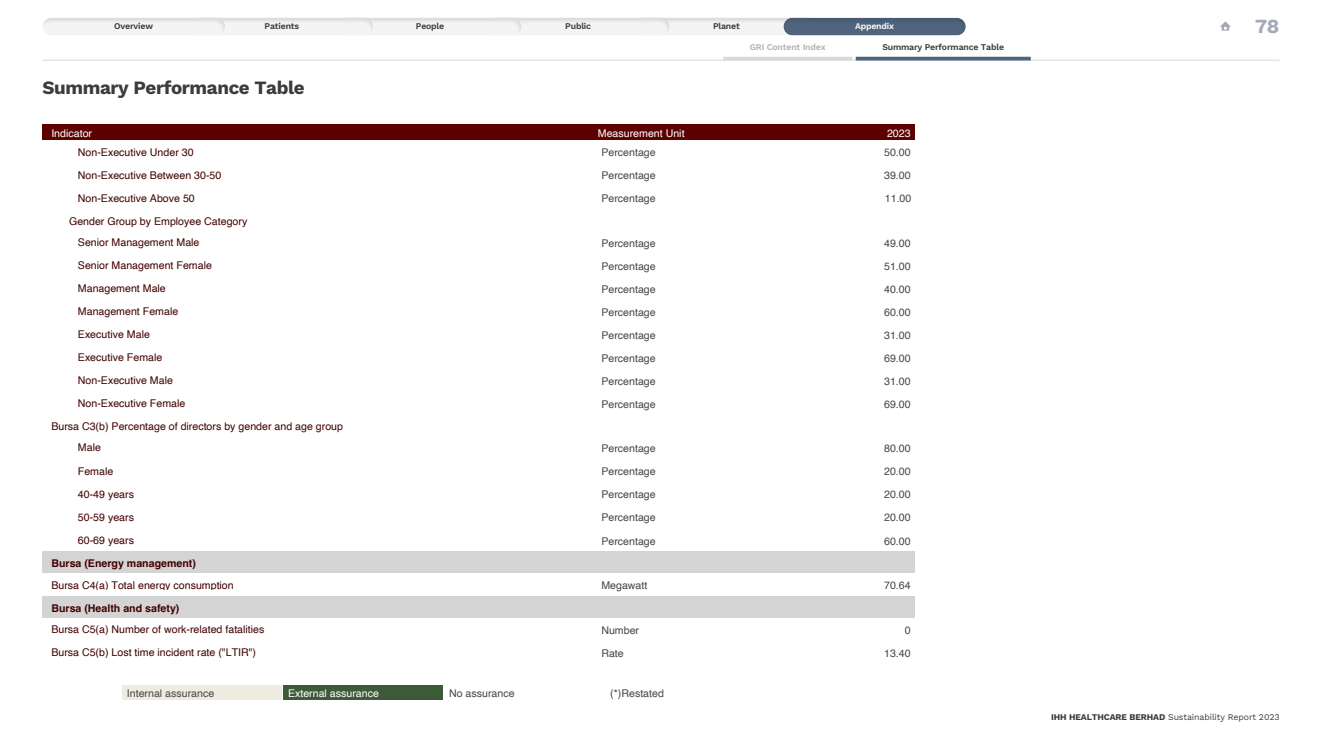
<style>
.page{position:relative;width:1322px;height:745px;background:#fff}
.page>*{position:absolute;margin:0;border:0;box-sizing:border-box;transform-origin:0 0}
.t1{font:700 20px "Work Sans";color:#a5a9b9}
.t2{font:700 18.75px "Work Sans";letter-spacing:-.02em;color:#3c3c3b}
.t3{font:10.62px/21.2px "Helvetica";color:#420000}
.t4{font:10.62px "Helvetica";color:#464646}
.t5{font:10.62px "Helvetica";color:#fff}
.t6{font:700 10.62px "Helvetica";color:#420000}
.t7{font:600 8.75px "Work Sans";letter-spacing:-.02em;color:#3c3c3b}
.t8{font:8.75px "Work Sans";letter-spacing:-.01em;color:#3c3c3b}
.t9{font:600 8.75px "Work Sans";letter-spacing:-.02em;color:#b3b2b2}
.t10{font:600 8.75px "Work Sans";letter-spacing:-.02em;color:#fff}
.s1{font-weight:700}
</style>
<div class="page">
<div style="left:43px;top:124px;width:554px;height:16px;background:#5c0000"></div>
<div style="left:597px;top:124px;width:151px;height:16px;background:#5c0000"></div>
<div style="left:748px;top:124px;width:167px;height:16px;background:#5c0000"></div>
<div style="left:43px;top:551px;width:872px;height:21px;background:#d4d4d4"></div>
<div style="left:43px;top:595px;width:872px;height:22px;background:#d4d4d4"></div>
<div style="left:122px;top:684px;width:160px;height:15px;background:#eeece1"></div>
<div style="left:284px;top:684px;width:159px;height:15px;background:#3c5a37"></div>
<div style="left:625px;top:10px;width:204px;height:28px;background:#000;opacity:.1"></div>
<div style="left:476px;top:10px;width:205px;height:28px;background:#000;opacity:.1"></div>
<div style="left:328px;top:10px;width:205px;height:28px;background:#000;opacity:.1"></div>
<div style="left:180px;top:10px;width:205px;height:28px;background:#000;opacity:.1"></div>
<svg style="left:1220px;top:21px;width:11px;height:10px"></svg>
<div style="left:32px;top:10px;width:205px;height:28px;background:#000;opacity:.1"></div>
<div style="left:772px;top:10px;width:205px;height:28px;background:#000;opacity:.1"></div>
<hr style="left:43px;top:60px;width:1236px;height:1px;background:#dadada">
<hr style="left:723px;top:57px;width:129px;height:3px;background:#dadada">
<hr style="left:856px;top:57px;width:174px;height:3px;background:#50647e">
<p class="t7" style="left:114px;top:20px;width:40px">Overview</p>
<p class="t7" style="left:265px;top:20px;width:36px">Patients</p>
<p class="t10" style="left:855px;top:20px;width:41px">Appendix</p>
<h1 class="t1" style="left:1255px;top:11px;width:26px">78</h1>
<p class="t9" style="left:750px;top:40px;width:77px">GRI Content Index</p>
<p class="t7" style="left:882px;top:40px;width:123px">Summary Performance Table</p>
<p class="t7" style="left:416px;top:20px;width:30px">People</p>
<p class="t7" style="left:565px;top:20px;width:27px">Public</p>
<p class="t7" style="left:713px;top:20px;width:28px">Planet</p>
<h2 class="t2" style="left:43px;top:73px;width:264px">Summary Performance Table</h2>
<p class="t5" style="left:51px;top:125px;width:42px">Indicator</p>
<p class="t5" style="left:598px;top:125px;width:88px">Measurement Unit</p>
<p class="t5" style="left:887px;top:125px;width:25px">2023</p>
<p class="t3" style="left:78px;top:141px;width:117px">Non-Executive Under 30</p>
<p class="t4" style="left:601px;top:144px;width:56px">Percentage</p>
<p class="t4" style="left:884px;top:144px;width:28px">50.00</p>
<p class="t3" style="left:78px;top:164px;width:145px">Non-Executive Between 30-50</p>
<p class="t4" style="left:601px;top:167px;width:56px">Percentage</p>
<p class="t4" style="left:884px;top:167px;width:28px">39.00</p>
<p class="t3" style="left:78px;top:187px;width:118px">Non-Executive Above 50</p>
<p class="t4" style="left:601px;top:190px;width:56px">Percentage</p>
<p class="t4" style="left:885px;top:190px;width:28px">11.00</p>
<p class="t3" style="left:78px;top:210px;width:171px;text-indent:-9px">Gender Group by Employee Category<br>Senior Management Male</p>
<p class="t4" style="left:601px;top:235px;width:56px">Percentage</p>
<p class="t4" style="left:884px;top:235px;width:28px">49.00</p>
<p class="t3" style="left:78px;top:255px;width:135px">Senior Management Female</p>
<p class="t4" style="left:601px;top:258px;width:56px">Percentage</p>
<p class="t4" style="left:884px;top:258px;width:28px">51.00</p>
<p class="t3" style="left:78px;top:278px;width:89px">Management Male</p>
<p class="t4" style="left:601px;top:281px;width:56px">Percentage</p>
<p class="t4" style="left:884px;top:281px;width:28px">40.00</p>
<p class="t3" style="left:78px;top:301px;width:102px">Management Female</p>
<p class="t4" style="left:601px;top:304px;width:56px">Percentage</p>
<p class="t4" style="left:884px;top:304px;width:28px">60.00</p>
<p class="t3" style="left:78px;top:324px;width:74px">Executive Male</p>
<p class="t4" style="left:601px;top:327px;width:56px">Percentage</p>
<p class="t4" style="left:884px;top:327px;width:28px">31.00</p>
<p class="t3" style="left:78px;top:347px;width:86px">Executive Female</p>
<p class="t4" style="left:601px;top:350px;width:56px">Percentage</p>
<p class="t4" style="left:884px;top:350px;width:28px">69.00</p>
<p class="t3" style="left:78px;top:370px;width:97px">Non-Executive Male</p>
<p class="t4" style="left:601px;top:373px;width:56px">Percentage</p>
<p class="t4" style="left:884px;top:373px;width:28px">31.00</p>
<p class="t3" style="left:78px;top:393px;width:109px">Non-Executive Female</p>
<p class="t4" style="left:601px;top:396px;width:56px">Percentage</p>
<p class="t4" style="left:884px;top:396px;width:28px">69.00</p>
<p class="t3" style="left:78px;top:416px;width:267px;text-indent:-27px">Bursa C3(b) Percentage of directors by gender and age group<br>Male</p>
<p class="t4" style="left:601px;top:440px;width:56px">Percentage</p>
<p class="t4" style="left:884px;top:440px;width:28px">80.00</p>
<p class="t3" style="left:78px;top:460px;width:37px">Female</p>
<p class="t4" style="left:601px;top:463px;width:56px">Percentage</p>
<p class="t4" style="left:884px;top:463px;width:28px">20.00</p>
<p class="t3" style="left:78px;top:483px;width:58px">40-49 years</p>
<p class="t4" style="left:601px;top:486px;width:56px">Percentage</p>
<p class="t4" style="left:884px;top:486px;width:28px">20.00</p>
<p class="t3" style="left:78px;top:506px;width:58px">50-59 years</p>
<p class="t4" style="left:601px;top:509px;width:56px">Percentage</p>
<p class="t4" style="left:884px;top:509px;width:28px">20.00</p>
<p class="t3" style="left:78px;top:529px;width:58px">60-69 years</p>
<p class="t4" style="left:601px;top:532px;width:56px">Percentage</p>
<p class="t4" style="left:884px;top:532px;width:28px">60.00</p>
<p class="t6" style="left:51px;top:556px;width:146px">Bursa (Energy management)</p>
<p class="t3" style="left:51px;top:574px;width:184px">Bursa C4(a) Total energy consumption</p>
<p class="t4" style="left:601px;top:577px;width:48px">Megawatt</p>
<p class="t4" style="left:884px;top:577px;width:28px">70.64</p>
<p class="t6" style="left:51px;top:601px;width:130px">Bursa (Health and safety)</p>
<p class="t3" style="left:51px;top:619px;width:215px">Bursa C5(a) Number of work-related fatalities</p>
<p class="t4" style="left:601px;top:622px;width:39px">Number</p>
<p class="t4" style="left:905px;top:622px;width:7px">0</p>
<p class="t3" style="left:51px;top:642px;width:206px">Bursa C5(b) Lost time incident rate ("LTIR")</p>
<p class="t4" style="left:601px;top:645px;width:24px">Rate</p>
<p class="t4" style="left:884px;top:645px;width:28px">13.40</p>
<p class="t4" style="left:127px;top:684px;width:89px">Internal assurance</p>
<p class="t5" style="left:288px;top:684px;width:92px">External assurance</p>
<p class="t4" style="left:449px;top:684px;width:67px">No assurance</p>
<p class="t4" style="left:610px;top:684px;width:55px">(*)Restated</p>
<p class="t8" style="left:1051px;top:710px;width:230px"><span class="s1">IHH HEALTHCARE BERHAD</span> Sustainability Report 2023</p>
</div>
